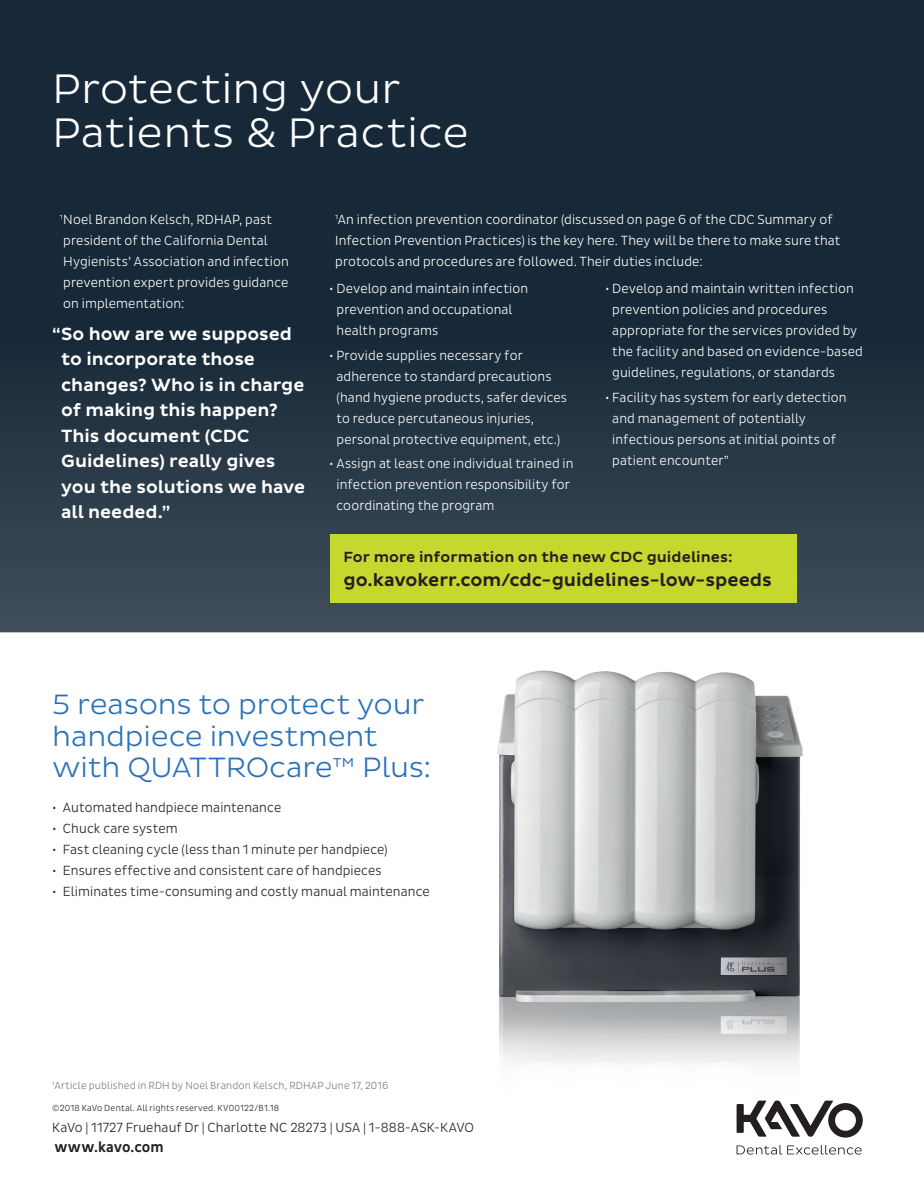
<style>
.page{position:relative;width:924px;height:1184px;background:#fff}
.page>*{position:absolute;margin:0;border:0;box-sizing:border-box;transform-origin:0 0}
.Head_two_white{font:300 42px/43.5px "Pluto Sans";color:#fff}
.Head_three_white{font:300 28.5px/31.5px "Pluto Sans";letter-spacing:-.01em;color:#2a70b8}
.Copy{font:500 18.3px "Pluto Sans";color:#231f20}
.Copy-2{font:500 18px/25.5px "Pluto Sans";letter-spacing:-.005em;color:#fff}
.Copy-3{font:500 15px "Pluto Sans";letter-spacing:.005em;color:#231f20}
.Copy-4{font:500 15px "Pluto Sans Cond";letter-spacing:.005em;color:#231f20}
.Copy-5{font:300 13.5px/21px "Pluto Sans Cond";letter-spacing:.01em;color:#fff}
.Copy-6{font:300 13.5px "Pluto Sans Cond";letter-spacing:.005em;color:#231f20}
.Beschreibungstext_6p{font:300 10.5px "Pluto Sans Cond";letter-spacing:.015em;color:#747d8a}
.t1{font:300 9px "Pluto Sans Cond";letter-spacing:.025em;color:#231f20}
</style>
<div class="page">
<div style="left:0;top:0;width:923px;height:632px;background:linear-gradient(to bottom,#0d202f,#344451)"></div>
<svg style="left:736px;top:1103px;width:126px;height:34px"></svg>
<svg style="left:736px;top:1145px;width:125px;height:9px"></svg>
<img style="left:497px;top:670px;width:339px;height:461px">
<div style="left:330px;top:534px;width:466px;height:69px;background:#c4d82d"></div>
<p class="Head_two_white" style="left:52px;top:68px;width:418px">Protecting your<br>Patients &amp; Practice</p>
<p class="Copy-5" style="left:60px;top:209px;width:230px">1Noel Brandon Kelsch, RDHAP, past president of the California Dental Hygienists’ Association and infection prevention expert provides guidance on implementation:</p>
<p class="Copy-2" style="left:61px;top:321px;width:245px;text-indent:-9px">“So how are we supposed to incorporate those changes? Who is in charge of making this happen?<br>This document (CDC<br>Guidelines) really gives you the solutions we have all needed.”</p>
<p class="Copy-5" style="left:335px;top:209px;width:506px">1An infection prevention coordinator (discussed on page 6 of the CDC Summary of<br>Infection Prevention Practices) is the key here. They will be there to make sure that protocols and procedures are followed. Their duties include:</p>
<p class="Copy-5" style="left:336px;top:278px;width:193px;text-indent:-7px">• Develop and maintain infection prevention and occupational health programs</p>
<p class="Copy-5" style="left:336px;top:345px;width:232px;text-indent:-7px">• Provide supplies necessary for adherence to standard precautions (hand hygiene products, safer devices to reduce percutaneous injuries, personal protective equipment, etc.)</p>
<p class="Copy-5" style="left:336px;top:453px;width:239px;text-indent:-7px">• Assign at least one individual trained in infection prevention responsibility for coordinating the program</p>
<p class="Copy-5" style="left:612px;top:278px;width:252px;text-indent:-7px">• Develop and maintain written infection prevention policies and procedures appropriate for the services provided by the facility and based on evidence-based guidelines, regulations, or standards</p>
<p class="Copy-5" style="left:612px;top:387px;width:236px;text-indent:-7px">• Facility has system for early detection and management of potentially infectious persons at initial points of patient encounter”</p>
<p class="Copy-3" style="left:343px;top:548px;width:391px">For more information on the new CDC guidelines:</p>
<p class="Copy" style="left:343px;top:570px;width:430px">go.kavokerr.com/cdc-guidelines-low-speeds</p>
<p class="Head_three_white" style="left:52px;top:689px;width:380px">5 reasons to protect your handpiece investment with QUATTROcare™ Plus:</p>
<p class="Copy-6" style="left:52px;top:799px;width:230px">• Automated handpiece maintenance</p>
<p class="Copy-6" style="left:52px;top:820px;width:127px">• Chuck care system</p>
<p class="Copy-6" style="left:52px;top:841px;width:337px">• Fast cleaning cycle (less than 1 minute per handpiece)</p>
<p class="Copy-6" style="left:52px;top:862px;width:331px">• Ensures effective and consistent care of handpieces</p>
<p class="Copy-6" style="left:52px;top:883px;width:379px">• Eliminates time-consuming and costly manual maintenance</p>
<p class="Beschreibungstext_6p" style="left:52px;top:1080px;width:337px">1Article published in RDH by Noel Brandon Kelsch, RDHAP June 17, 2016</p>
<p class="t1" style="left:52px;top:1103px;width:228px">©2018 KaVo Dental. All rights reserved. KV00122/B1.18</p>
<p class="Copy-6" style="left:52px;top:1119px;width:423px">KaVo | 11727 Fruehauf Dr | Charlotte NC 28273 | USA | 1-888-ASK-KAVO</p>
<p class="Copy-4" style="left:54px;top:1138px;width:111px">www.kavo.com</p>
</div>
